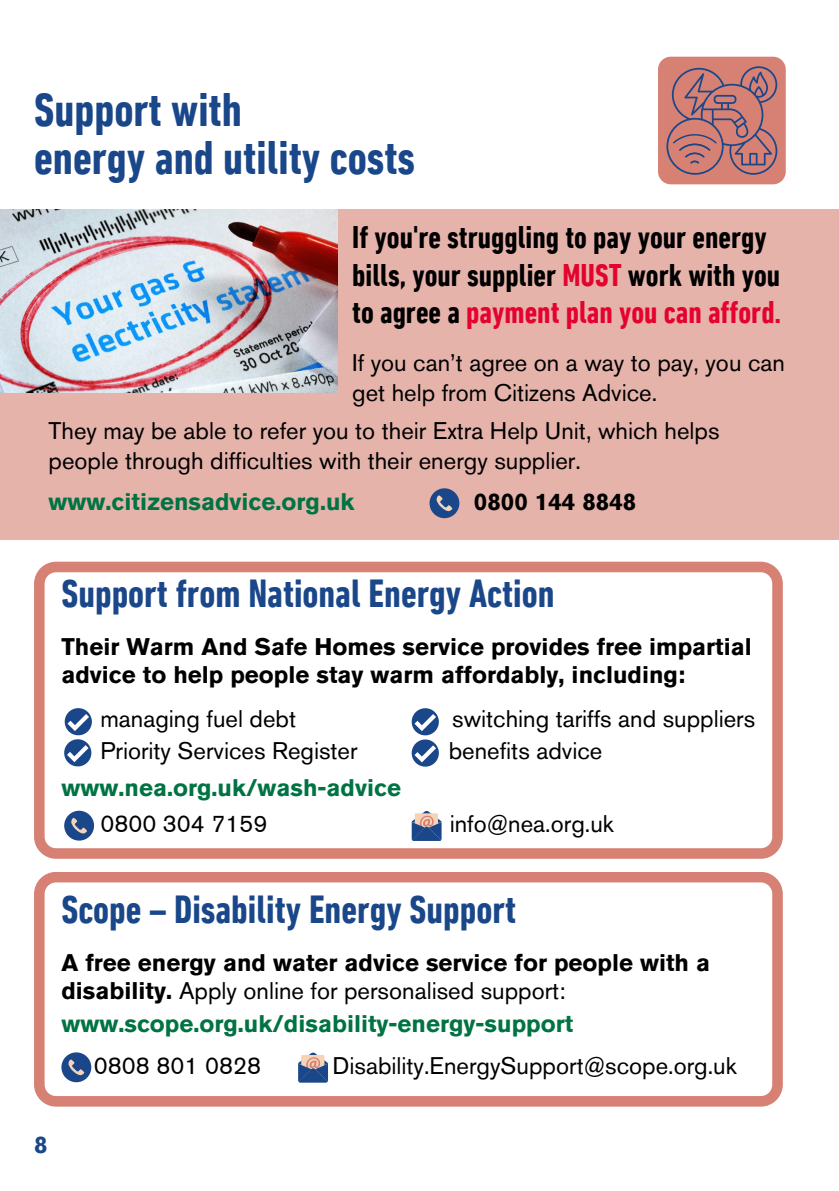
<style>
.page{position:relative;width:839px;height:1191px;background:#fff}
.page>*{position:absolute;margin:0;border:0;box-sizing:border-box;transform-origin:0 0}
.t1{font:700 condensed 48px/48px "DIN Next LT Pro";color:#1a4789}
.t2{font:700 condensed 40px "DIN Next LT Pro";color:#1a4789}
.t3{font:700 condensed 32px/37.6px "DIN Next LT Pro";color:#000}
.t4{font:24px/30.6px "Akzidenz Grotesk Pro";color:#000}
.t5{font:700 24px/28px "Akzidenz Grotesk Pro";color:#000}
.t6{font:700 24px "Akzidenz Grotesk Pro";color:#007343}
.t7{font:700 24px "Akzidenz Grotesk Pro";color:#1a4789}
.s1{color:#e4022e}
.s2{font-weight:400}
</style>
<div class="page">
<div style="left:0;top:209px;width:838px;height:330px;background:#e6b3ab"></div>
<img style="left:0;top:209px;width:338px;height:183px">
<div style="left:429px;top:488px;width:30px;height:30px;background:#1a4789;border-radius:50%"></div>
<svg style="left:436px;top:495px;width:16px;height:17px"></svg>
<svg style="left:34px;top:872px;width:748px;height:235px"></svg>
<div style="left:658px;top:57px;width:127px;height:127px;background:#d68173;border-radius:13px"></div>
<svg style="left:666px;top:66px;width:111px;height:108px"></svg>
<svg style="left:34px;top:562px;width:748px;height:297px"></svg>
<p class="t1" style="left:34px;top:90px;width:382px">Support with<br>energy and utility costs</p>
<p class="t3" style="left:352px;top:222px;width:430px">If you're struggling to pay your energy bills, your supplier <span class="s1">MUST</span> work with you to agree a <span class="s1">payment plan you can afford.</span></p>
<p class="t4" style="left:352px;top:350px;width:434px;line-height:30px">If you can’t agree on a way to pay, you can get help from Citizens Advice.</p>
<h1 class="t4" style="left:49px;top:417px;width:672px">They may be able to refer you to their Extra Help Unit, which helps people through difficulties with their energy supplier.</h1>
<p class="t6" style="left:49px;top:492px;width:307px">www.citizensadvice.org.uk</p>
<p class="t5" style="left:474px;top:490px;width:164px">0800 144 8848</p>
<p class="t2" style="left:61px;top:577px;width:494px">Support from National Energy Action</p>
<p class="t5" style="left:61px;top:635px;width:691px">Their Warm And Safe Homes service provides free impartial advice to help people stay warm affordably, including:</p>
<h4 class="t4" style="left:100px;top:706px;width:197px">managing fuel debt</h4>
<h4 class="t4" style="left:452px;top:706px;width:304px">switching tariffs and suppliers</h4>
<p class="t4" style="left:100px;top:738px;width:259px">Priority Services Register</p>
<p class="t4" style="left:449px;top:738px;width:155px">benefits advice</p>
<h2 class="t6" style="left:61px;top:778px;width:341px">www.nea.org.uk/wash-advice</h2>
<h4 class="t4" style="left:100px;top:811px;width:168px">0800 304 7159</h4>
<h4 class="t4" style="left:449px;top:811px;width:166px">info@nea.org.uk</h4>
<p class="t2" style="left:61px;top:893px;width:456px">Scope – Disability Energy Support</p>
<p class="t5" style="left:61px;top:951px;width:650px">A free energy and water advice service for people with a disability. <span class="s2">Apply online for personalised support:</span></p>
<p class="t6" style="left:61px;top:1014px;width:513px">www.scope.org.uk/disability-energy-support</p>
<p class="t4" style="left:94px;top:1053px;width:168px">0808 801 0828</p>
<p class="t4" style="left:332px;top:1053px;width:405px">Disability.EnergySupport@scope.org.uk</p>
<h3 class="t7" style="left:34px;top:1135px;width:15px">8</h3>
</div>
